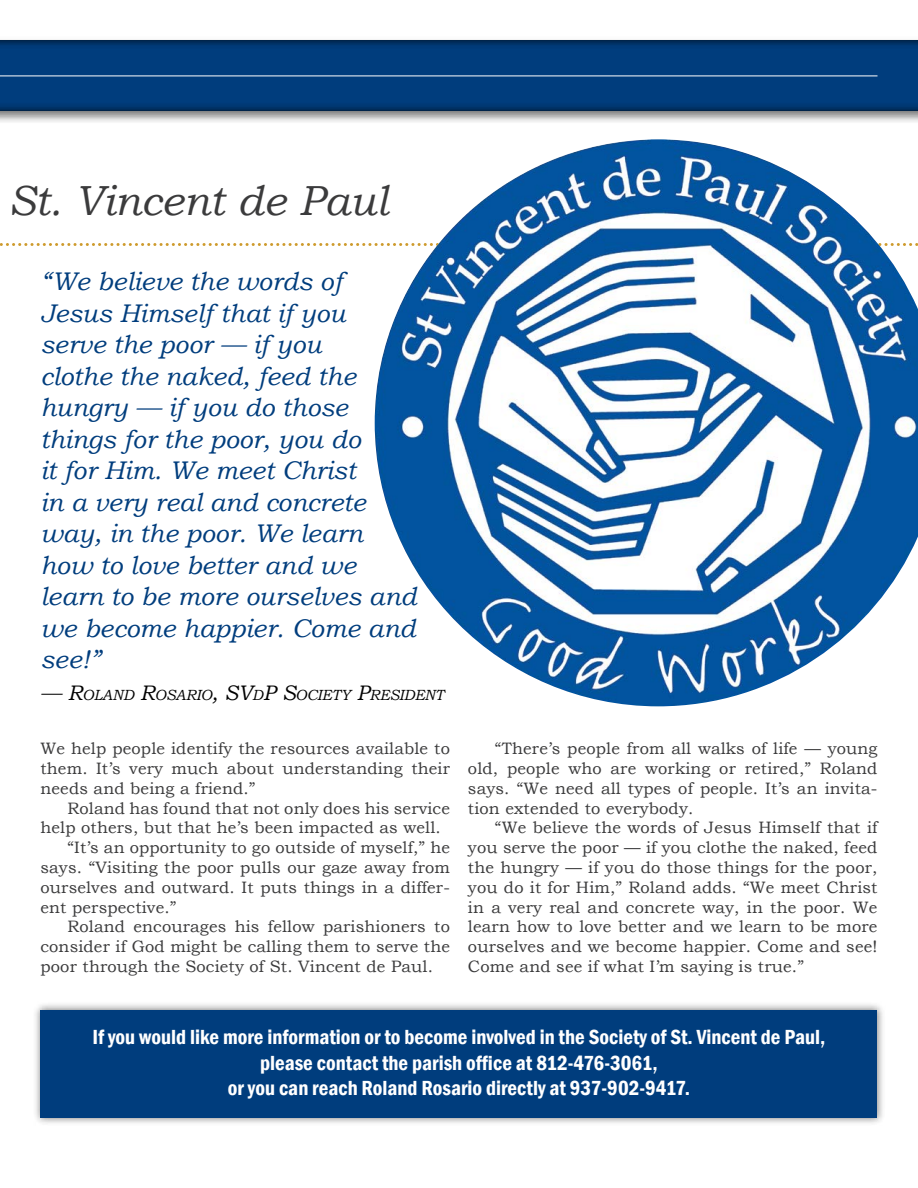
<style>
.page{position:relative;width:918px;height:1188px;background:#fff}
.page>*{position:absolute;margin:0;border:0;box-sizing:border-box;transform-origin:0 0}
.t1{font:italic 42px "Bookman Old Style";color:#3b3b3c}
.t2{font:italic 25.5px/31.5px "Bookman Old Style";color:#003d7d}
.t3{font:600 condensed 21px/25.2px "Franklin Gothic";color:#fff;text-align:center}
.t4{font:16.5px/19.8px "Bookman Old Style";letter-spacing:.01em;color:#3b3b3c;text-align:justify}
.t5{font:italic 14.7px "Bookman Old Style";color:#000}
.s1{font-size:21px}
</style>
<div class="page">
<div style="left:0;top:37px;width:918px;height:87px;background:#000;opacity:.51"></div>
<svg style="left:0;top:40px;width:918px;height:73px;background:#053e79"></svg>
<svg style="left:0;top:243px;width:375px;height:3px"></svg>
<hr style="left:0;top:76px;width:878px;height:1px;background:#fff">
<img style="left:375px;top:139px;width:543px;height:567px">
<div style="left:32px;top:1001px;width:854px;height:125px;background:#000;opacity:.51"></div>
<div style="left:40px;top:1010px;width:838px;height:108px;background:#003d7d"></div>
<h1 class="t1" style="left:8px;top:172px;width:381px">St. Vincent de Paul</h1>
<p class="t2" style="left:40px;top:266px;width:378px">“We believe the words of<br>Jesus Himself that if you serve the poor — if you<br>clothe the naked, feed the hungry — if you do those things for the poor, you do<br>it for Him. We meet Christ<br>in a very real and concrete way, in the poor. We learn how to love better and we learn to be more ourselves and we become happier. Come and see!”</p>
<p class="t5" style="left:40px;top:685px;width:405px"><span class="s1">— R</span>OLAND <span class="s1">R</span>OSARIO<span class="s1">, SV</span>D<span class="s1">P S</span>OCIETY <span class="s1">P</span>RESIDENT</p>
<p class="t4" style="left:40px;top:739px;width:411px">We help people identify the resources available to them. It’s very much about understanding their needs and being a friend.”</p>
<p class="t4" style="left:67px;top:798px;width:384px">Roland has found that not only does his service</p>
<p class="t4" style="left:40px;top:818px;width:402px">help others, but that he’s been impacted as well.</p>
<p class="t4" style="left:67px;top:838px;width:384px">“It’s an opportunity to go outside of myself,” he</p>
<p class="t4" style="left:40px;top:857px;width:411px">says. “Visiting the poor pulls our gaze away from</p>
<p class="t4" style="left:40px;top:877px;width:411px">ourselves and outward. It puts things in a differ-</p>
<p class="t4" style="left:40px;top:897px;width:137px">ent perspective.”</p>
<p class="t4" style="left:67px;top:917px;width:384px">Roland encourages his fellow parishioners to</p>
<p class="t4" style="left:40px;top:937px;width:411px">consider if God might be calling them to serve the</p>
<p class="t4" style="left:40px;top:956px;width:394px">poor through the Society of St. Vincent de Paul.</p>
<p class="t4" style="left:468px;top:739px;width:411px;text-indent:27px">“There’s people from all walks of life — young old, people who are working or retired,” Roland says. “We need all types of people. It’s an invita&shy;tion extended to everybody.</p>
<p class="t4" style="left:468px;top:818px;width:411px;text-indent:27px">“We believe the words of Jesus Himself that if you serve the poor — if you clothe the naked, feed the hungry — if you do those things for the poor, you do it for Him,” Roland adds. “We meet Christ in a very real and concrete way, in the poor. We learn how to love better and we learn to be more ourselves and we become happier. Come and see!<br>Come and see if what I’m saying is true.”</p>
<p class="t3" style="left:92px;top:1025px;width:735px">If you would like more information or to become involved in the Society of St. Vincent de Paul, please contact the parish office at 812-476-3061,<br>or you can reach Roland Rosario directly at 937-902-9417.</p>
</div>
